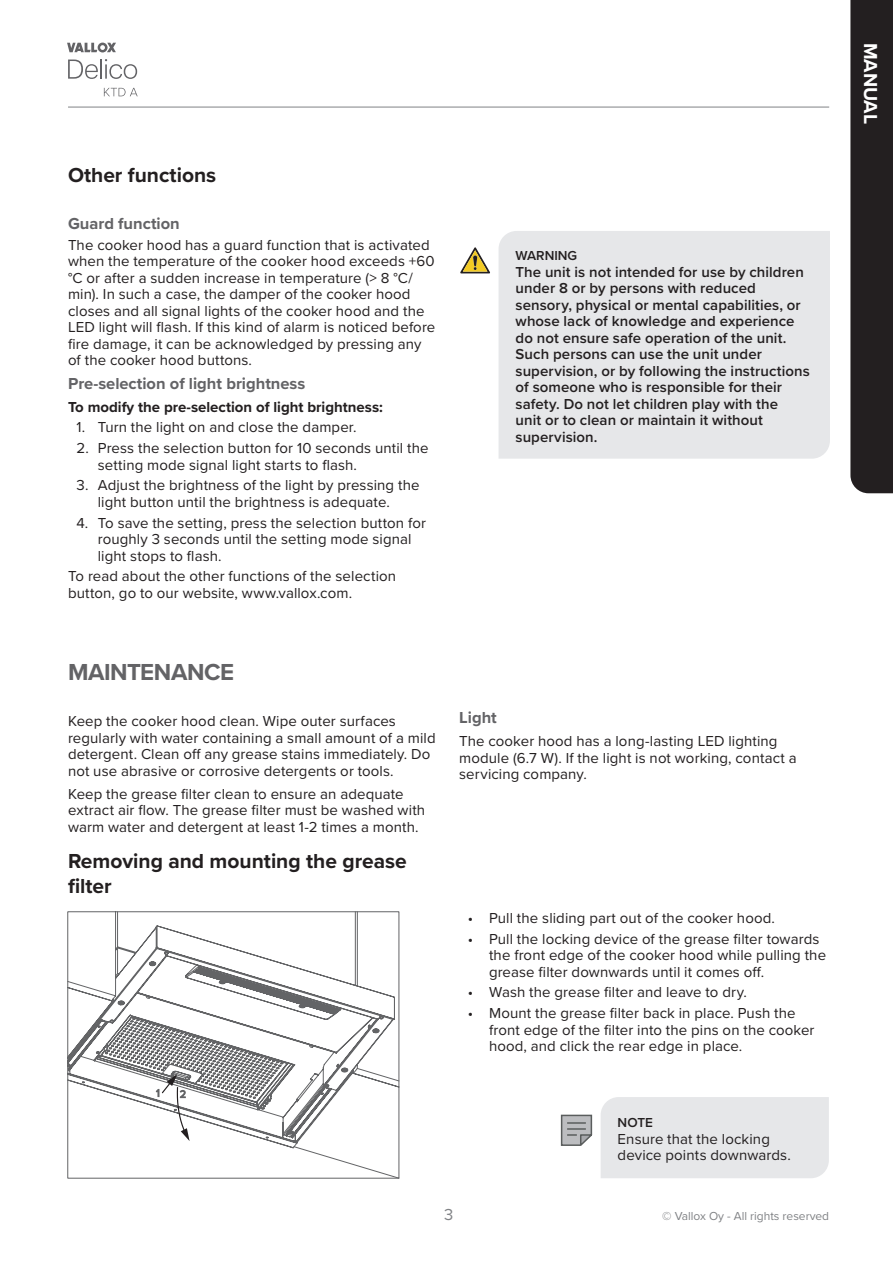
<style>
.page{position:relative;width:893px;height:1263px;background:#fff}
.page>*{position:absolute;margin:0;border:0;box-sizing:border-box;transform-origin:0 0}
.OTSIKKO_1{font:700 24px "Proxima Nova";letter-spacing:-.02em;color:#636366}
.OTSIKKO_2{font:700 21px/25.2px "Proxima Nova";color:#231f20}
.t1{font:700 19.5px "Proxima Nova";letter-spacing:-.01em;color:#fff}
.OTSIKKO_3{font:700 16.5px "Proxima Nova";color:#636366}
.t2{font:16.5px "Proxima Nova";color:#808285}
.Leipäteksti{font:15px/16.5px "Proxima Nova";letter-spacing:.005em;color:#231f20}
.Huomio_teksti{font:600 15px/16.5px "Proxima Nova";letter-spacing:.005em;color:#231f20}
.Otsikko_4_piirrokset{font:700 15px "Proxima Nova";color:#231f20}
.Leipäteksti_sisennetty_varoitukset{font:15px/16.5px "Proxima Nova";letter-spacing:.005em;color:#231f20}
.Varoitus-vihje-huomaa-_laatikossa{font:600 13.5px "Proxima Nova";color:#231f20}
.t3{font:12px "Proxima Nova";color:#808285}
</style>
<div class="page">
<hr style="left:68px;top:107px;width:761px;height:1px;background:#808285">
<svg style="left:67px;top:43px;width:49px;height:9px"></svg>
<svg style="left:68px;top:59px;width:69px;height:20px"></svg>
<svg style="left:104px;top:88px;width:34px;height:8px"></svg>
<div style="left:850px;top:0;width:43px;height:493px;background:#231f20"></div>
<svg style="left:67px;top:911px;width:333px;height:268px"></svg>
<svg style="left:156px;top:1074px;width:34px;height:67px"></svg>
<div style="left:499px;top:231px;width:331px;height:228px;background:#e6e7e9"></div>
<svg style="left:460px;top:247px;width:30px;height:26px"></svg>
<div style="left:601px;top:1097px;width:228px;height:81px;background:#e6e7e9"></div>
<svg style="left:561px;top:1115px;width:31px;height:31px"></svg>
<p class="OTSIKKO_2" style="left:68px;top:162px;width:150px">Other functions</p>
<p class="OTSIKKO_3" style="left:68px;top:211px;width:113px">Guard function</p>
<p class="Leipäteksti" style="left:68px;top:236px;width:369px">The cooker hood has a guard function that is activated when the temperature of the cooker hood exceeds +60 °C or after a sudden increase in temperature (&gt; 8 °C/ min). In such a case, the damper of the cooker hood closes and all signal lights of the cooker hood and the LED light will flash. If this kind of alarm is noticed before fire damage, it can be acknowledged by pressing any of the cooker hood buttons.</p>
<p class="OTSIKKO_3" style="left:68px;top:372px;width:239px">Pre-selection of light brightness</p>
<p class="Otsikko_4_piirrokset" style="left:68px;top:395px;width:316px">To modify the pre-selection of light brightness:</p>
<p class="Leipäteksti" style="left:77px;top:418px;width:282px">1. Turn the light on and close the damper.</p>
<p class="Leipäteksti" style="left:98px;top:439px;width:332px;text-indent:-21px">2. Press the selection button for 10 seconds until the setting mode signal light starts to flash.</p>
<p class="Leipäteksti" style="left:77px;top:476px;width:344px;text-align:center">3. Adjust the brightness of the light by pressing the light button until the brightness is adequate.</p>
<p class="Leipäteksti" style="left:98px;top:514px;width:330px;text-indent:-21px">4. To save the setting, press the selection button for roughly 3 seconds until the setting mode signal light stops to flash.</p>
<p class="Leipäteksti" style="left:68px;top:567px;width:330px">To read about the other functions of the selection button, go to our website, www.vallox.com.</p>
<p class="Varoitus-vihje-huomaa-_laatikossa" style="left:516px;top:246px;width:63px">WARNING</p>
<p class="Huomio_teksti" style="left:516px;top:263px;width:296px">The unit is not intended for use by children under 8 or by persons with reduced sensory, physical or mental capabilities, or whose lack of knowledge and experience do not ensure safe operation of the unit.<br>Such persons can use the unit under supervision, or by following the instructions of someone who is responsible for their safety. Do not let children play with the<br>unit or to clean or maintain it without supervision.</p>
<p class="OTSIKKO_1" style="left:68px;top:654px;width:168px">MAINTENANCE</p>
<p class="Leipäteksti" style="left:68px;top:712px;width:369px">Keep the cooker hood clean. Wipe outer surfaces regularly with water containing a small amount of a mild detergent. Clean off any grease stains immediately. Do not use abrasive or corrosive detergents or tools.</p>
<p class="Leipäteksti" style="left:68px;top:785px;width:359px">Keep the grease filter clean to ensure an adequate extract air flow. The grease filter must be washed with warm water and detergent at least 1-2 times a month.</p>
<p class="OTSIKKO_2" style="left:68px;top:848px;width:340px">Removing and mounting the grease filter</p>
<p class="OTSIKKO_3" style="left:459px;top:706px;width:39px">Light</p>
<p class="Leipäteksti" style="left:459px;top:732px;width:339px">The cooker hood has a long-lasting LED lighting module (6.7 W). If the light is not working, contact a servicing company.</p>
<p class="Leipäteksti" style="left:468px;top:909px;width:309px">• Pull the sliding part out of the cooker hood.</p>
<p class="Leipäteksti" style="left:489px;top:930px;width:339px;text-indent:-21px">• Pull the locking device of the grease filter towards the front edge of the cooker hood while pulling the grease filter downwards until it comes off.</p>
<p class="Leipäteksti" style="left:468px;top:983px;width:281px">• Wash the grease filter and leave to dry.</p>
<p class="Leipäteksti" style="left:489px;top:1004px;width:327px;text-indent:-21px">• Mount the grease filter back in place. Push the front edge of the filter into the pins on the cooker hood, and click the rear edge in place.</p>
<p class="Varoitus-vihje-huomaa-_laatikossa" style="left:618px;top:1113px;width:37px">NOTE</p>
<p class="Leipäteksti_sisennetty_varoitukset" style="left:618px;top:1130px;width:175px">Ensure that the locking device points downwards.</p>
<p class="t2" style="left:444px;top:1202px;width:11px">3</p>
<p class="t3" style="left:662px;top:1207px;width:168px">© Vallox Oy - All rights reserved</p>
<p class="t1" style="left:885px;top:43px;width:83px;rotate:90deg">MANUAL</p>
</div>
